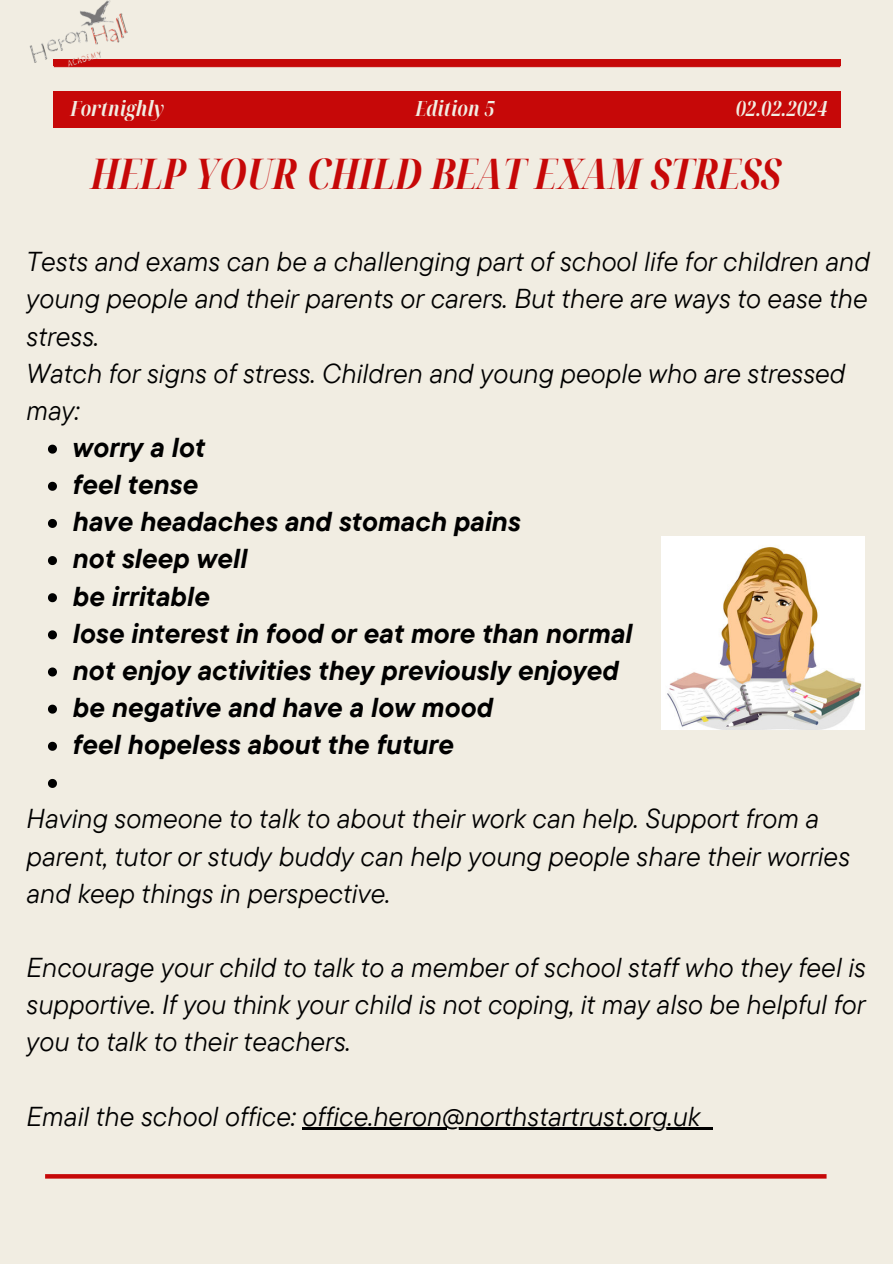
<style>
.page{position:relative;width:893px;height:1264px;background:#fff}
.page>*{position:absolute;margin:0;border:0;box-sizing:border-box;transform-origin:0 0}
.t1{font:italic 700 extra-condensed 42.3px "Noto Serif Display";color:#c60808}
.t2{font:italic 27.3px/37.2px "TT Commons Pro";color:#000}
.t3{font:italic 700 27.3px "TT Commons Pro";color:#000}
.t4{font:italic 700 extra-condensed 21px "Noto Serif Display";color:#f1ede2}
</style>
<div class="page">
<div style="left:0;top:0;width:892px;height:1263px;background:#f1ede2"></div>
<svg style="left:45px;top:1174px;width:781px;height:4px;background:#c70e0e"></svg>
<hr style="left:54px;top:66px;width:786px;height:1px;background:#c60808">
<div style="left:53px;top:60px;width:787px;height:6px;background:#c60808"></div>
<div style="left:53px;top:91px;width:787px;height:36px;background:#c60808"></div>
<img style="left:29px;top:0;width:129px;height:68px">
<svg style="left:48px;top:444px;width:9px;height:9px"></svg>
<svg style="left:48px;top:482px;width:9px;height:9px"></svg>
<svg style="left:48px;top:519px;width:9px;height:9px"></svg>
<svg style="left:48px;top:556px;width:9px;height:9px"></svg>
<svg style="left:48px;top:593px;width:9px;height:9px"></svg>
<svg style="left:48px;top:630px;width:9px;height:9px"></svg>
<svg style="left:48px;top:667px;width:9px;height:9px"></svg>
<svg style="left:48px;top:704px;width:9px;height:9px"></svg>
<svg style="left:48px;top:741px;width:9px;height:9px"></svg>
<svg style="left:48px;top:779px;width:9px;height:9px"></svg>
<hr style="left:302px;top:1127px;width:398px;height:3px;background:#000">
<svg style="left:700px;top:1127px;width:13px;height:3px"></svg>
<img style="left:661px;top:537px;width:203px;height:192px">
<p class="t4" style="left:70px;top:93px;width:95px">Fortnighly</p>
<h2 class="t4" style="left:415px;top:93px;width:80px">Edition 5</h2>
<p class="t4" style="left:735px;top:93px;width:93px">02.02.2024</p>
<p class="t1" style="left:91px;top:143px;width:691px">HELP YOUR CHILD BEAT EXAM STRESS</p>
<p class="t2" style="left:27px;top:242px;width:845px">Tests and exams can be a challenging part of school life for children and young people and their parents or carers. But there are ways to ease the stress.<br>Watch for signs of stress. Children and young people who are stressed may:</p>
<p class="t3" style="left:73px;top:429px;width:134px">worry a lot</p>
<h1 class="t3" style="left:73px;top:467px;width:127px">feel tense</h1>
<h2 class="t3" style="left:73px;top:504px;width:449px">have headaches and stomach pains</h2>
<p class="t3" style="left:73px;top:541px;width:176px">not sleep well</p>
<p class="t3" style="left:73px;top:578px;width:139px">be irritable</p>
<p class="t3" style="left:73px;top:615px;width:561px">lose interest in food or eat more than normal</p>
<p class="t3" style="left:73px;top:652px;width:547px">not enjoy activities they previously enjoyed</p>
<p class="t3" style="left:73px;top:689px;width:422px">be negative and have a low mood</p>
<p class="t3" style="left:73px;top:726px;width:383px">feel hopeless about the future</p>
<p class="t2" style="left:27px;top:799px;width:825px">Having someone to talk to about their work can help. Support from a parent, tutor or study buddy can help young people share their worries and keep things in perspective.</p>
<p class="t2" style="left:27px;top:948px;width:840px;text-align:justify">Encourage your child to talk to a member of school staff who they feel is supportive. If you think your child is not coping, it may also be helpful for you to talk to their teachers.</p>
<p class="t2" style="left:27px;top:1096px;width:675px">Email the school office: office.heron@northstartrust.org.uk</p>
</div>
